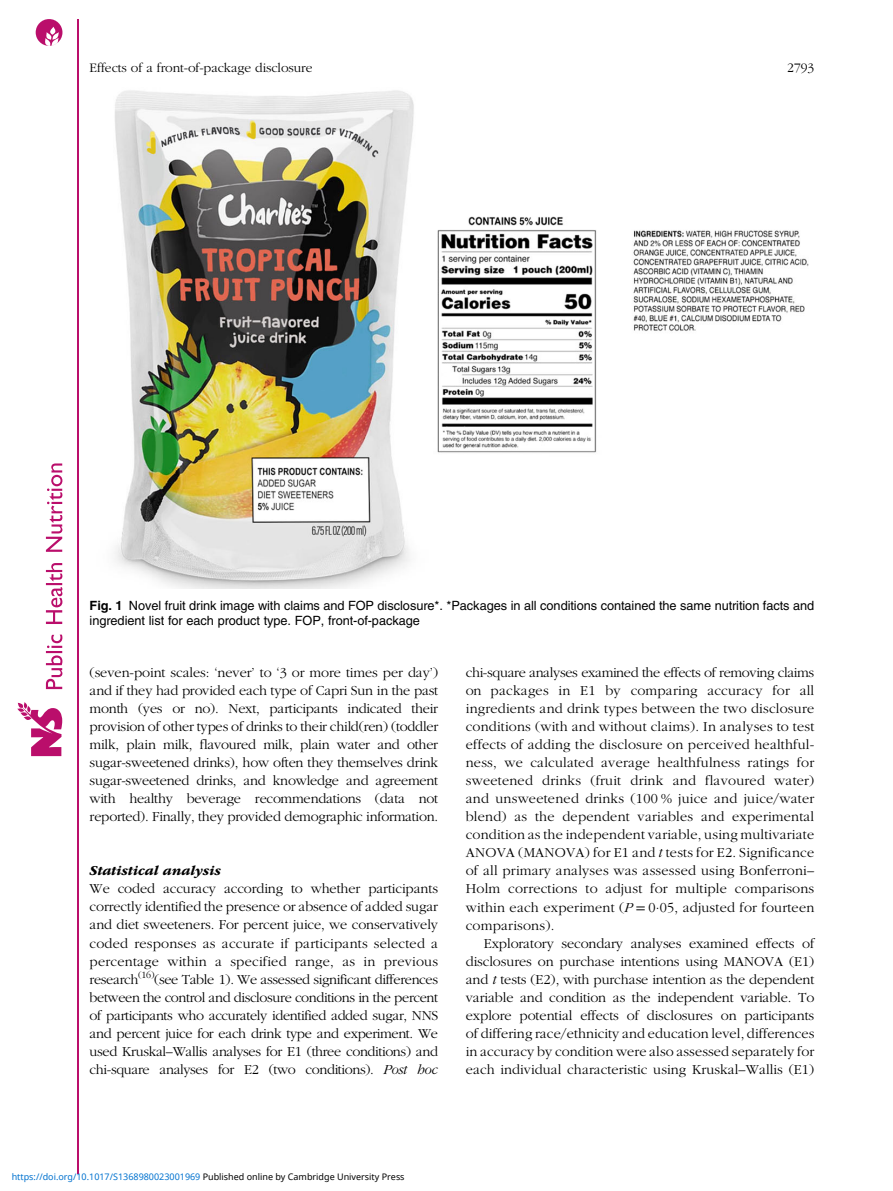
<style>
.page{position:relative;width:893px;height:1191px;background:#fff}
.page>*{position:absolute;margin:0;border:0;box-sizing:border-box;transform-origin:0 0}
.t1{font:14.25px/18px "Adv OT777 cf 4 fb";letter-spacing:.005em;color:#000;text-align:justify}
.t2{font:14.25px "Adv OT0 ecd 02 fa.BI";color:#000}
.t3{font:13.5px "Adv OT777 cf 4 fb";color:#000}
.t4{font:12.75px/14.2px "Adv OT82 c 4 f 4 c 4";color:#000}
.t5{font:9px "Noto Sans";color:#0172cf}
.s1{font-family:"Adv O Tf 3919 c 9 c.B"}
.s2{font-style:inherit}
.s3{font-family:"Adv OT4 e 1564 e 8.I"}
.s4{font-family:"Adv OT8608 a 8 d 1"}
.s5{color:#000}
</style>
<div class="page">
<hr style="left:77px;top:19px;width:2px;height:1154px;background:#ba0e6b">
<svg style="left:17px;top:702px;width:45px;height:54px"></svg>
<svg style="left:46px;top:463px;width:16px;height:226px"></svg>
<svg style="left:36px;top:19px;width:26px;height:27px"></svg>
<img style="left:114px;top:90px;width:694px;height:498px">
<p class="t3" style="left:90px;top:63px;width:224px">Effects of a front-of-package disclosure</p>
<p class="t3" style="left:787px;top:63px;width:28px">2793</p>
<p class="t4" style="left:90px;top:600px;width:726px"><span class="s1">Fig. 1</span> Novel fruit drink image with claims and FOP disclosure*. *Packages in all conditions contained the same nutrition facts and ingredient list for each product type. FOP, front-of-package</p>
<p class="t1" style="left:90px;top:665px;width:350px">(seven-point scales: <span class="s2">‘</span>never<span class="s2">’</span> to <span class="s2">‘</span>3 or more times per day<span class="s2">’</span>) and if they had provided each type of Capri Sun in the past month (yes or no). Next, participants indicated their provision of other types of drinks to their child(ren) (toddler milk, plain milk, flavoured milk, plain water and other sugar-sweetened drinks), how often they themselves drink sugar-sweetened drinks, and knowledge and agreement with healthy beverage recommendations (data not reported). Finally, they provided demographic information.</p>
<p class="t2" style="left:90px;top:865px;width:133px">Statistical analysis</p>
<p class="t1" style="left:90px;top:881px;width:350px">We coded accuracy according to whether participants correctly identified the presence or absence of added sugar and diet sweeteners. For percent juice, we conservatively coded responses as accurate if participants selected a percentage within a specified range, as in previous research<sup>(16)</sup>(see Table 1). We assessed significant differences between the control and disclosure conditions in the percent of participants who accurately identified added sugar, NNS and percent juice for each drink type and experiment. We used Kruskal<span class="s2">–</span>Wallis analyses for E1 (three conditions) and chi-square analyses for E2 (two conditions). <span class="s3">Post hoc</span></p>
<p class="t1" style="left:466px;top:665px;width:350px">chi-square analyses examined the effects of removing claims on packages in E1 by comparing accuracy for all ingredients and drink types between the two disclosure conditions (with and without claims). In analyses to test effects of adding the disclosure on perceived healthful&shy;ness, we calculated average healthfulness ratings for sweetened drinks (fruit drink and flavoured water) and unsweetened drinks (100 % juice and juice/water blend) as the dependent variables and experimental condition as the independent variable, using multivariate ANOVA (MANOVA) for E1 and <span class="s3">t</span> tests for E2. Significance of all primary analyses was assessed using Bonferroni<span class="s2">– </span>Holm corrections to adjust for multiple comparisons within each experiment (<span class="s3">P</span> <span class="s4">=</span> 0·05, adjusted for fourteen comparisons).</p>
<p class="t1" style="left:466px;top:935px;width:350px;text-indent:18px">Exploratory secondary analyses examined effects of disclosures on purchase intentions using MANOVA (E1) and <span class="s3">t</span> tests (E2), with purchase intention as the dependent variable and condition as the independent variable. To explore potential effects of disclosures on participants of differing race/ethnicity and education level, differences in accuracy by condition were also assessed separately for each individual characteristic using Kruskal<span class="s2">–</span>Wallis (E1)</p>
<p class="t5" style="left:12px;top:1170px;width:394px">https://doi.org/10.1017/S1368980023001969 <span class="s5">Published online by Cambridge University Press</span></p>
</div>
